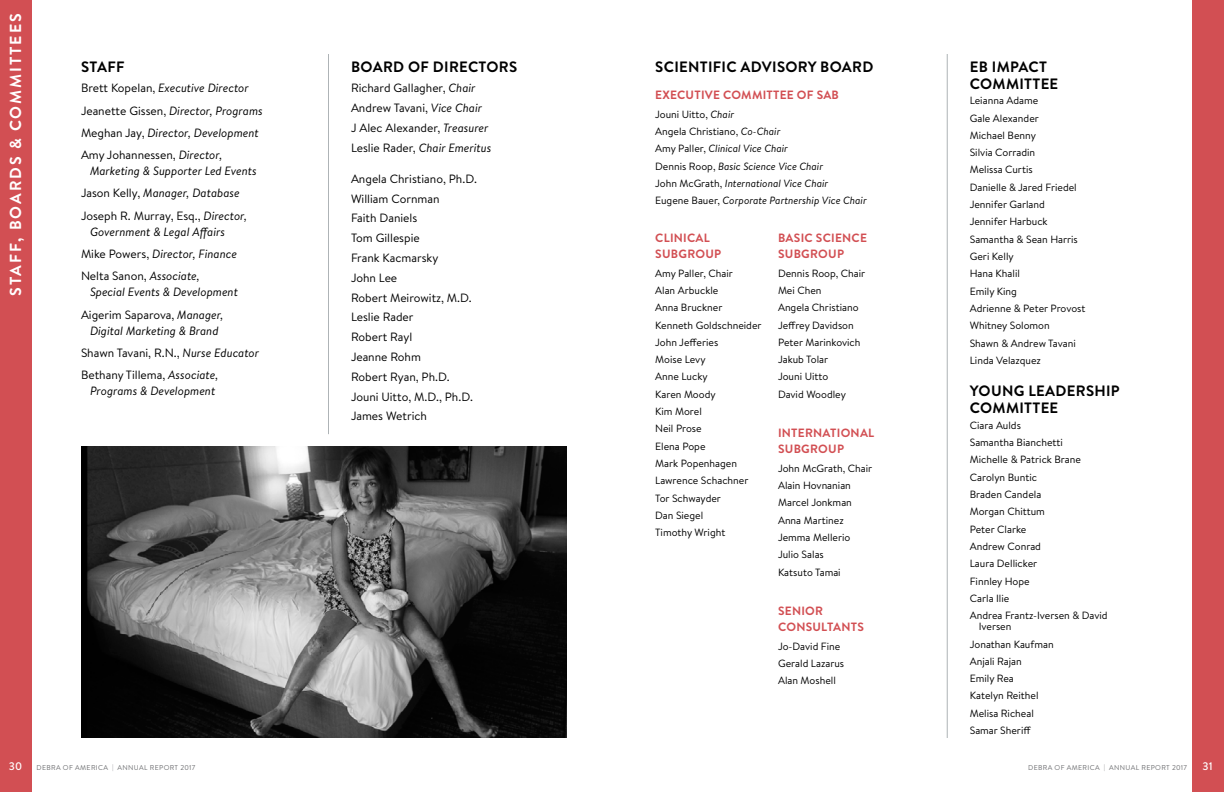
<style>
.page{position:relative;width:1224px;height:792px;background:#fff}
.page>*{position:absolute;margin:0;border:0;box-sizing:border-box;transform-origin:0 0}
.t1{font:700 16px "Brandon Text";letter-spacing:.12em;color:#fff}
.t2{font:700 15px/17px "Brandon Text";letter-spacing:.02em;color:#000}
.t3{font:italic 12px/22.3px "Brandon Text";color:#000}
.t4{font:12px/19.8px "Brandon Text";color:#000}
.t5{font:700 12px/16px "Brandon Text";letter-spacing:.02em;color:#d24f53}
.t6{font:500 11px "Brandon Text";color:#fff}
.t7{font:10.5px/17.3px "Brandon Text";color:#000}
.t8{font:italic 10.5px/17.3px "Brandon Text";color:#000}
.t9{font:7px "Brandon Text";letter-spacing:.05em;color:#6d6e71}
.s1{font-style:normal}
.s2{font-style:italic}
.s3{font-weight:300}
</style>
<div class="page">
<div style="left:1193px;top:0;width:31px;height:792px;background:#d24f53"></div>
<div style="left:0;top:0;width:31px;height:792px;background:#d24f53"></div>
<img style="left:81px;top:446px;width:486px;height:292px">
<hr style="left:947px;top:54px;width:1px;height:684px;background:#aeb3b6">
<hr style="left:328px;top:54px;width:1px;height:380px;background:#aeb3b6">
<h1 class="t1" style="left:5px;top:296px;width:282px;rotate:-90deg">STAFF, BOARDS &amp; COMMITTEES</h1>
<h2 class="t2" style="left:81px;top:58px;width:27px">STAFF</h2>
<p class="t3" style="left:81px;top:77px;width:183px"><span class="s1">Brett Kopelan,</span> Executive Director <span class="s1">Jeanette Gissen,</span> Director, Programs <span class="s1">Meghan Jay,</span> Director, Development <span class="s1">Amy Johannessen,</span> Director,</p>
<p class="t3" style="left:81px;top:159px;width:177px;text-indent:9px">Marketing &amp; Supporter Led Events<br><span class="s1">Jason Kelly,</span> Manager, Database<br><span class="s1">Joseph R. Murray, Esq.,</span> Director,</p>
<p class="t3" style="left:81px;top:220px;width:157px;text-indent:9px">Government &amp; Legal Affairs<br><span class="s1">Mike Powers,</span> Director, Finance<br><span class="s1">N elta Sanon,</span> Associate,</p>
<p class="t3" style="left:81px;top:281px;width:158px;text-indent:9px">Special Events &amp; Development<br><span class="s1">Aigerim Saparova,</span> Manager,</p>
<p class="t3" style="left:81px;top:319px;width:180px;text-indent:9px">Digital Marketing &amp; Brand<br><span class="s1">Shawn Tavani, R.N .,</span> Nurse Educator<br><span class="s1">Bethany Tillema,</span> Associate,</p>
<p class="t3" style="left:90px;top:380px;width:127px">Programs &amp; Development</p>
<h2 class="t2" style="left:351px;top:58px;width:168px">BOARD OF DIRECTORS</h2>
<p class="t4" style="left:351px;top:78px;width:142px">Richard Gallagher, <span class="s2">Chair<br></span>Andrew Tavani, <span class="s2">Vice Chair<br></span>J Alec Alexander, <span class="s2">Treasurer<br></span>Leslie Rader, <span class="s2">Chair Emeritus</span></p>
<p class="t4" style="left:351px;top:168px;width:127px">Angela Christiano, Ph.D.<br>William Cornman<br>Faith Daniels<br>Tom Gillespie<br>Frank Kacmarsky<br>John Lee<br>Robert Meirowitz, M.D.<br>Leslie Rader<br>Robert Rayl<br>Jeanne Rohm<br>Robert Ryan, Ph.D.<br>Jouni Uitto, M.D., Ph.D.<br>James Wetrich</p>
<h2 class="t2" style="left:655px;top:58px;width:220px">SCIENTIFIC ADVISORY BOARD</h2>
<p class="t5" style="left:655px;top:87px;width:185px">EXECUTIVE COMMITTEE OF SAB</p>
<p class="t8" style="left:655px;top:105px;width:213px"><span class="s1">Jouni U itto,</span> Chair<br><span class="s1">Angela Christiano,</span> Co-Chair<br><span class="s1">Amy Paller,</span> Clinical Vice Chair<br><span class="s1">Dennis Roop,</span> Basic Science Vice Chair<br><span class="s1">John McGrath,</span> International Vice Chair<br><span class="s1">Eugene Bauer,</span> Corporate Partnership Vice Chair</p>
<p class="t5" style="left:655px;top:230px;width:68px">CLINICAL<br>SUBGROUP</p>
<p class="t7" style="left:655px;top:264px;width:108px">Amy Paller, Chair<br>Alan Arbuckle<br>Anna Bruckner<br>Kenneth Goldschneider<br>John Jefferies<br>Moise Levy<br>Anne Lucky<br>Karen Moody<br>Kim Morel<br>Neil Prose<br>Elena Pope<br>Mark Popenhagen<br>Lawrence Schachner<br>Tor Schwayder<br>Dan Siegel<br>Timothy Wright</p>
<p class="t5" style="left:778px;top:230px;width:90px">BASIC SCIENCE<br>SUBGROUP</p>
<p class="t7" style="left:778px;top:264px;width:89px">Dennis Roop, Chair<br>Mei Chen<br>Angela Christiano<br>Jeffrey Davidson<br>Peter Marinkovich<br>Jakub Tolar<br>Jouni Uitto<br>David Woodley</p>
<p class="t5" style="left:778px;top:425px;width:98px">I NTERNATIONAL<br>SUBGROUP</p>
<p class="t7" style="left:778px;top:459px;width:96px">John McGrath, Chair<br>Alain Hovnanian<br>Marcel Jonkman<br>Anna Martinez<br>Jemma Mellerio<br>Julio Salas<br>Katsuto Tamai</p>
<p class="t5" style="left:778px;top:603px;width:87px">SENIOR<br>CONSULTANTS</p>
<p class="t7" style="left:778px;top:637px;width:68px">Jo-David Fine<br>Gerald Lazarus<br>Alan Moshell</p>
<h2 class="t2" style="left:970px;top:58px;width:90px">EB IMPACT<br>COMMITTEE</h2>
<p class="t7" style="left:970px;top:92px;width:117px">Leianna Adame<br>Gale Alexander<br>Michael Benny<br>Silvia Corradin<br>Melissa Curtis<br>Danielle &amp; Jared Friedel<br>Jennifer Garland<br>Jennifer Harbuck<br>Samantha &amp; Sean Harris<br>Geri Kelly<br>Hana Khalil<br>Emily King<br>Adrienne &amp; Peter Provost<br>Whitney Solomon<br>Shawn &amp; Andrew Tavani<br>Linda Velazquez</p>
<h2 class="t2" style="left:970px;top:382px;width:151px">YOUNG LEADERSH IP<br>COMMITTEE</h2>
<p class="t7" style="left:970px;top:416px;width:139px">Ciara Aulds<br>Samantha Bianchetti<br>Michelle &amp; Patrick Brane<br>Carolyn Buntic<br>Braden Candela<br>Morgan Chittum<br>Peter Clarke<br>Andrew Conrad<br>Laura Dellicker<br>Finnley Hope<br>Carla Ilie<br>Andrea Frantz-Iversen &amp; David</p>
<p class="t7" style="left:970px;top:618px;width:85px;text-indent:9px">Iversen<br>Jonathan Kaufman<br>Anjali Rajan<br>Emily Rea<br>Katelyn Reithel<br>Melisa Richeal<br>Samar Sheriff</p>
<p class="t6" style="left:9px;top:759px;width:15px">30</p>
<p class="t9" style="left:37px;top:762px;width:160px">debra of America <span class="s3">|</span> Annual Report 2017</p>
<p class="t9" style="left:1028px;top:762px;width:160px">debra of America <span class="s3">|</span> Annual Report 2017</p>
<p class="t6" style="left:1202px;top:759px;width:12px">31</p>
</div>
